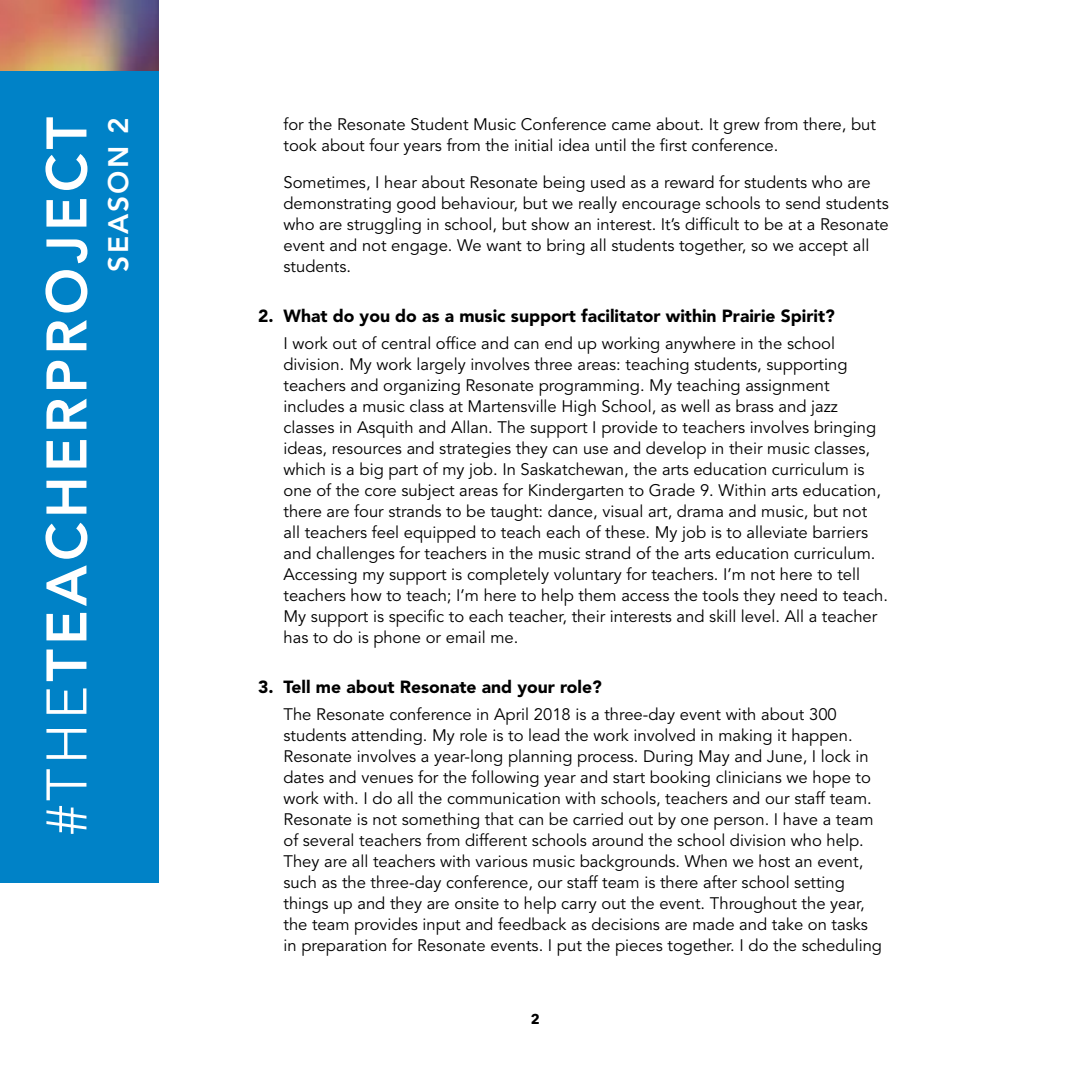
<style>
.page{position:relative;width:1071px;height:1071px;background:#fff}
.page>*{position:absolute;margin:0;border:0;box-sizing:border-box;transform-origin:0 0}
.t1{font:800 56.52px "Avenir LT Std";letter-spacing:.075em;color:#fff}
.t2{font:800 28px "Avenir LT Std";letter-spacing:.075em;color:#fff}
.t3{font:900 17.5px "Avenir LT Std";color:#000}
.t4{font:16.62px/21px "Avenir LT Std";color:#000}
.t5{font:700 14px "Avenir Next";color:#000}
.s1{font-weight:300}
</style>
<div class="page">
<div style="left:0;top:71px;width:158px;height:812px;background:#0082c7"></div>
<img style="left:0;top:0;width:158px;height:71px">
<h1 class="t1" style="left:33px;top:835px;width:719px;rotate:-90deg"><span class="s1">#THE</span>TEACHERPROJECT</h1>
<h2 class="t2" style="left:102px;top:272px;width:156px;rotate:-90deg">SEASON 2</h2>
<p class="t4" style="left:284px;top:114px;width:594px">for the Resonate Student Music Conference came about. It grew from there, but took about four years from the initial idea until the first conference.</p>
<p class="t4" style="left:284px;top:172px;width:607px">Sometimes, I hear about Resonate being used as a reward for students who are demonstrating good behaviour, but we really encourage schools to send students who are struggling in school, but show an interest. It’s difficult to be at a Resonate event and not engage. We want to bring all students together, so we accept all students.</p>
<p class="t3" style="left:258px;top:305px;width:578px">2. What do you do as a music support facilitator within Prairie Spirit?</p>
<p class="t4" style="left:284px;top:333px;width:606px">I work out of central office and can end up working anywhere in the school division. My work largely involves three areas: teaching students, supporting teachers and organizing Resonate programming. My teaching assignment includes a music class at Martensville High School, as well as brass and jazz classes in Asquith and Allan. The support I provide to teachers involves bringing ideas, resources and strategies they can use and develop in their music classes, which is a big part of my job. In Saskatchewan, the arts education curriculum is one of the core subject areas for Kindergarten to Grade 9. Within arts education, there are four strands to be taught: dance, visual art, drama and music, but not<br>all teachers feel equipped to teach each of these. My job is to alleviate barriers and challenges for teachers in the music strand of the arts education curriculum.<br>Accessing my support is completely voluntary for teachers. I’m not here to tell teachers how to teach; I’m here to help them access the tools they need to teach.<br>My support is specific to each teacher, their interests and skill level. All a teacher has to do is phone or email me.</p>
<p class="t3" style="left:258px;top:676px;width:345px">3. Tell me about Resonate and your role?</p>
<p class="t4" style="left:284px;top:705px;width:600px">The Resonate conference in April 2018 is a three-day event with about 300 students attending. My role is to lead the work involved in making it happen.<br>Resonate involves a year-long planning process. During May and June, I lock in dates and venues for the following year and start booking clinicians we hope to work with. I do all the communication with schools, teachers and our staff team.<br>Resonate is not something that can be carried out by one person. I have a team of several teachers from different schools around the school division who help.<br>They are all teachers with various music backgrounds. When we host an event, such as the three-day conference, our staff team is there after school setting things up and they are onsite to help carry out the event. Throughout the year, the team provides input and feedback as decisions are made and take on tasks in preparation for Resonate events. I put the pieces together. I do the scheduling</p>
<p class="t5" style="left:531px;top:1007px;width:11px">2</p>
</div>
